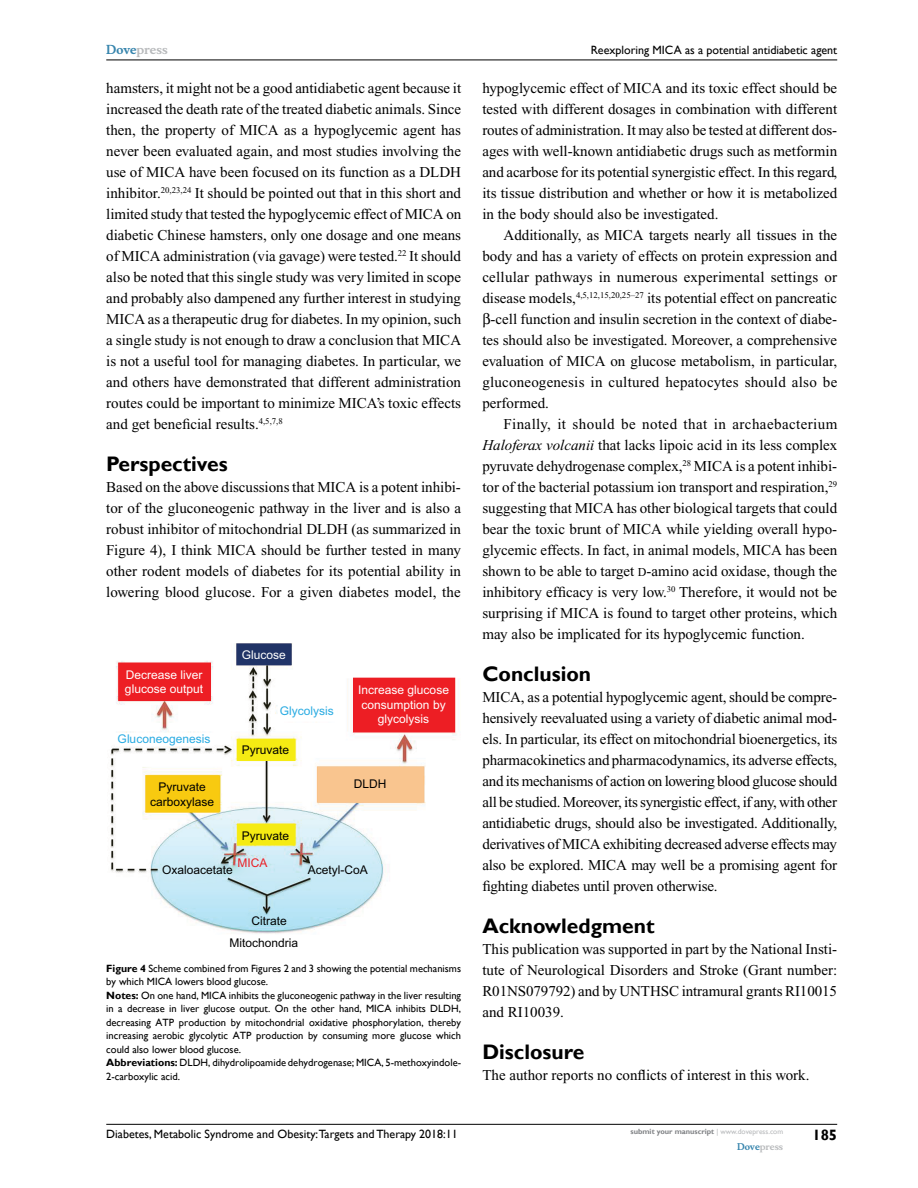
<style>
.page{position:relative;width:918px;height:1188px;background:#fff}
.page>*{position:absolute;margin:0;border:0;box-sizing:border-box;transform-origin:0 0}
.t1{font:700 21px "Gill Sans";color:#000}
.t2{font:15px/21px "Times New Roman";color:#000;text-align:justify}
.t3{font:15px "Times New Roman";letter-spacing:.03em;color:#000}
.t4{font:700 15px "Gill Sans";color:#000}
.t5{font:12px "Gill Sans";color:#000}
.t6{font:12px/23px "Arial";color:#000}
.t7{font:12px/14.4px "Arial";color:#fff;text-align:center}
.t8{font:12px "Arial";color:#29abe2}
.t9{font:700 12px "Musee";color:#b8babc}
.t10{font:12px "Arial";color:#ea2127}
.t11{font:10.5px/13.5px "Gill Sans";color:#000}
.t12{font:700 9px "Musee";color:#b8babc}
.t13{font:700 7.5px "Gill Sans";color:#808285}
.s1{color:#3785ad}
.s2{font-weight:700}
.s3{font-style:italic}
.s4{font-family:"Times New Roman PS SC800";font-size:12px}
.s5{font-weight:400;color:#b8babc}
</style>
<div class="page">
<hr style="left:106px;top:1124px;width:731px;height:1px;background:#000">
<hr style="left:106px;top:60px;width:731px;height:1px;background:#000">
<img style="left:110px;top:643px;width:347px;height:291px">
<p class="t9" style="left:106px;top:43px;width:63px"><span class="s1">Dove</span>press</p>
<p class="t2" style="left:106px;top:77px;width:356px">hamsters, it might not be a good antidiabetic agent because it increased the death rate of the treated diabetic animals. Since then, the property of MICA as a hypoglycemic agent has never been evaluated again, and most studies involving the use of MICA have been focused on its function as a DLDH inhibitor.<sup>20,23,24</sup> It should be pointed out that in this short and limited study that tested the hypoglycemic effect of MICA on diabetic Chinese hamsters, only one dosage and one means of MICA administration (via gavage) were tested.<sup>22</sup> It should also be noted that this single study was very limited in scope and probably also dampened any further interest in studying MICA as a therapeutic drug for diabetes. In my opinion, such a single study is not enough to draw a conclusion that MICA is not a useful tool for managing diabetes. In particular, we and others have demonstrated that different administration routes could be important to minimize MICA’s toxic effects and get beneficial results.<sup>4,5,7,8</sup></p>
<h1 class="t1" style="left:106px;top:451px;width:123px">Perspectives</h1>
<p class="t2" style="left:106px;top:476px;width:356px">Based on the above discussions that MICA is a potent inhibi&shy;tor of the gluconeogenic pathway in the liver and is also a robust inhibitor of mitochondrial DLDH (as summarized in Figure 4), I think MICA should be further tested in many other rodent models of diabetes for its potential ability in lowering blood glucose. For a given diabetes model, the</p>
<p class="t7" style="left:125px;top:667px;width:80px;text-align:left">Decrease liver glucose output</p>
<p class="t8" style="left:118px;top:731px;width:94px">Gluconeogenesis</p>
<p class="t6" style="left:150px;top:780px;width:66px;line-height:14.4px;text-align:center">Pyruvate carboxylase</p>
<p class="t7" style="left:242px;top:647px;width:46px">Glucose</p>
<p class="t8" style="left:280px;top:703px;width:55px">Glycolysis</p>
<p class="t6" style="left:242px;top:738px;width:49px">Pyruvate</p>
<p class="t7" style="left:358px;top:683px;width:92px">Increase glucose consumption by glycolysis</p>
<p class="t6" style="left:354px;top:772px;width:34px">DLDH</p>
<p class="t6" style="left:242px;top:824px;width:49px">Pyruvate</p>
<p class="t10" style="left:237px;top:855px;width:32px">MICA</p>
<p class="t6" style="left:162px;top:858px;width:72px">Oxaloacetate</p>
<p class="t6" style="left:308px;top:858px;width:62px">Acetyl-CoA</p>
<p class="t6" style="left:229px;top:909px;width:70px;text-indent:22px">Citrate<br>Mitochondria</p>
<p class="t11" style="left:106px;top:961px;width:356px"><span class="s2">Figure 4</span> Scheme combined from Figures 2 and 3 showing the potential mechanisms by which MICA lowers blood glucose.<br><span class="s2">Notes:</span> On one hand, MICA inhibits the gluconeogenic pathway in the liver resulting in a decrease in liver glucose output. On the other hand, MICA inhibits DLDH, decreasing ATP production by mitochondrial oxidative phosphorylation, thereby increasing aerobic glycolytic ATP production by consuming more glucose which could also lower blood glucose.<br><span class="s2">Abbreviations:</span> DLDH, dihydrolipoamide dehydrogenase; MICA, 5-methoxyindole-2-carboxylic acid.</p>
<p class="t5" style="left:591px;top:43px;width:248px">Reexploring MICA as a potential antidiabetic agent</p>
<p class="t2" style="left:482px;top:77px;width:356px">hypoglycemic effect of MICA and its toxic effect should be tested with different dosages in combination with different routes of administration. It may also be tested at different dos&shy;ages with well-known antidiabetic drugs such as metformin and acarbose for its potential synergistic effect. In this regard, its tissue distribution and whether or how it is metabolized in the body should also be investigated.</p>
<p class="t2" style="left:504px;top:224px;width:335px">Additionally, as MICA targets nearly all tissues in the</p>
<p class="t2" style="left:482px;top:245px;width:356px">body and has a variety of effects on protein expression and</p>
<p class="t2" style="left:482px;top:266px;width:356px">cellular pathways in numerous experimental settings or</p>
<p class="t2" style="left:482px;top:287px;width:356px">disease models,<sup>4,5,12,15,20,25–27</sup> its potential effect on pancreatic</p>
<p class="t2" style="left:491px;top:308px;width:348px">-cell function and insulin secretion in the context of diabe-</p>
<p class="t2" style="left:482px;top:329px;width:356px">tes should also be investigated. Moreover, a comprehensive</p>
<p class="t2" style="left:482px;top:350px;width:356px">evaluation of MICA on glucose metabolism, in particular,</p>
<p class="t2" style="left:482px;top:371px;width:356px">gluconeogenesis in cultured hepatocytes should also be</p>
<p class="t2" style="left:482px;top:392px;width:68px">performed.</p>
<p class="t3" style="left:504px;top:415px;width:335px">Finally, it should be noted that in archaebacterium</p>
<p class="t2" style="left:482px;top:434px;width:356px"><span class="s3">Haloferax volcanii</span> that lacks lipoic acid in its less complex</p>
<p class="t2" style="left:482px;top:455px;width:356px">pyruvate dehydrogenase complex,<sup>28</sup> MICA is a potent inhibi-</p>
<p class="t2" style="left:482px;top:476px;width:356px">tor of the bacterial potassium ion transport and respiration,<sup>29</sup></p>
<p class="t2" style="left:482px;top:497px;width:356px">suggesting that MICA has other biological targets that could</p>
<p class="t2" style="left:482px;top:518px;width:356px">bear the toxic brunt of MICA while yielding overall hypo-</p>
<p class="t2" style="left:482px;top:539px;width:356px">glycemic effects. In fact, in animal models, MICA has been</p>
<p class="t2" style="left:482px;top:560px;width:356px">shown to be able to target <span class="s4">d</span>-amino acid oxidase, though the</p>
<p class="t2" style="left:482px;top:581px;width:356px">inhibitory efficacy is very low.<sup>30</sup> Therefore, it would not be</p>
<p class="t2" style="left:482px;top:602px;width:356px">surprising if MICA is found to target other proteins, which</p>
<p class="t2" style="left:482px;top:623px;width:324px">may also be implicated for its hypoglycemic function.</p>
<h1 class="t1" style="left:482px;top:661px;width:110px">Conclusion</h1>
<p class="t2" style="left:482px;top:686px;width:357px">MICA, as a potential hypoglycemic agent, should be compre&shy;hensively reevaluated using a variety of diabetic animal mod&shy;els. In particular, its effect on mitochondrial bioenergetics, its pharmacokinetics and pharmacodynamics, its adverse effects, and its mechanisms of action on lowering blood glucose should all be studied. Moreover, its synergistic effect, if any, with other antidiabetic drugs, should also be investigated. Additionally, derivatives of MICA exhibiting decreased adverse effects may also be explored. MICA may well be a promising agent for fighting diabetes until proven otherwise.</p>
<h1 class="t1" style="left:482px;top:913px;width:174px">Acknowledgment</h1>
<p class="t2" style="left:482px;top:938px;width:356px">This publication was supported in part by the National Insti&shy;tute of Neurological Disorders and Stroke (Grant number:<br>R01NS079792) and by UNTHSC intramural grants RI10015 and RI10039.</p>
<h1 class="t1" style="left:482px;top:1039px;width:103px">Disclosure</h1>
<p class="t2" style="left:482px;top:1064px;width:329px">The author reports no conflicts of interest in this work.</p>
<p class="t5" style="left:106px;top:1127px;width:353px">Diabetes, Metabolic Syndrome and Obesity:Targets and Therapy 2018:11</p>
<p class="t13" style="left:631px;top:1127px;width:154px">submit your manuscript <span class="s5">| www.dovepress.com</span></p>
<p class="t12" style="left:737px;top:1141px;width:48px"><span class="s1">Dove</span>press</p>
<p class="t4" style="left:812px;top:1126px;width:26px">185</p>
</div>
